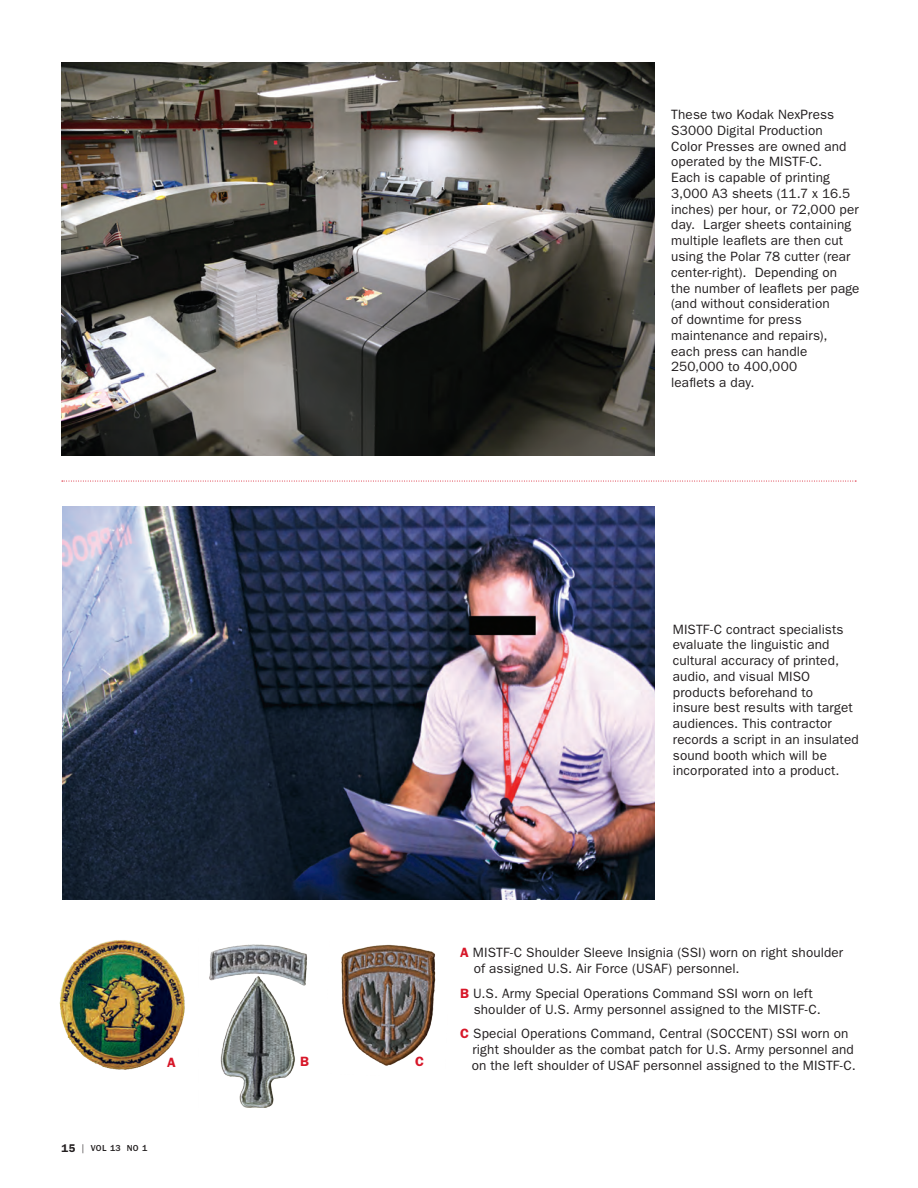
<style>
.page{position:relative;width:918px;height:1188px;background:#fff}
.page>*{position:absolute;margin:0;border:0;box-sizing:border-box;transform-origin:0 0}
.Captions{font:13.5px/15.8px "ITC Franklin Gothic Std";letter-spacing:.01em;color:#231f20}
.Captions-2{font:600 13.5px "ITC Franklin Gothic Std";color:#d71729}
.t1{font:500 9px "ITC Franklin Gothic Std";letter-spacing:.035em;color:#231f20}
.s1{font-weight:600;color:#d71729}
.s2{font-weight:600;font-size:11.25px}
.s3{font-weight:400}
</style>
<div class="page">
<img style="left:59px;top:940px;width:126px;height:130px">
<img style="left:209px;top:944px;width:98px;height:164px">
<img style="left:341px;top:944px;width:95px;height:122px">
<img style="left:62px;top:63px;width:592px;height:392px">
<svg style="left:62px;top:481px;width:794px;height:1px"></svg>
<img style="left:62px;top:507px;width:593px;height:392px">
<p class="Captions" style="left:671px;top:107px;width:190px">These two Kodak NexPress<br>S3000 Digital Production<br>Color Presses are owned and operated by the MISTF-C.<br>Each is capable of printing<br>3,000 A3 sheets (11.7 x 16.5 inches) per hour, or 72,000 per day. Larger sheets containing multiple leaflets are then cut using the Polar 78 cutter (rear center-right). Depending on the number of leaflets per page (and without consideration<br>of downtime for press maintenance and repairs), each press can handle<br>250,000 to 400,000<br>leaflets a day.</p>
<p class="Captions" style="left:673px;top:621px;width:187px">MISTF-C contract specialists evaluate the linguistic and cultural accuracy of printed, audio, and visual MISO products beforehand to<br>insure best results with target audiences. This contractor records a script in an insulated sound booth which will be incorporated into a product.</p>
<p class="Captions" style="left:474px;top:945px;width:371px;text-indent:-14px"><span class="s1">A</span> MISTF-C Shoulder Sleeve Insignia (SSI) worn on right shoulder of assigned U.S. Air Force (USAF) personnel.</p>
<p class="Captions" style="left:474px;top:985px;width:348px;text-indent:-14px"><span class="s1">B</span> U.S. Army Special Operations Command SSI worn on left shoulder of U.S. Army personnel assigned to the MISTF-C.</p>
<p class="Captions" style="left:472px;top:1026px;width:383px;text-indent:-12px"><span class="s1">C</span> Special Operations Command, Central (SOCCENT) SSI worn on right shoulder as the combat patch for U.S. Army personnel and</p>
<p class="Captions-2" style="left:167px;top:1054px;width:10px">A</p>
<p class="Captions-2" style="left:300px;top:1053px;width:10px">B</p>
<p class="Captions-2" style="left:415px;top:1053px;width:10px">C</p>
<p class="Captions" style="left:472px;top:1057px;width:386px">on the left shoulder of USAF personnel assigned to the MISTF-C.</p>
<p class="t1" style="left:62px;top:1143px;width:87px"><span class="s2">15</span> <span class="s3">|</span> VOL 13 NO 1</p>
</div>
